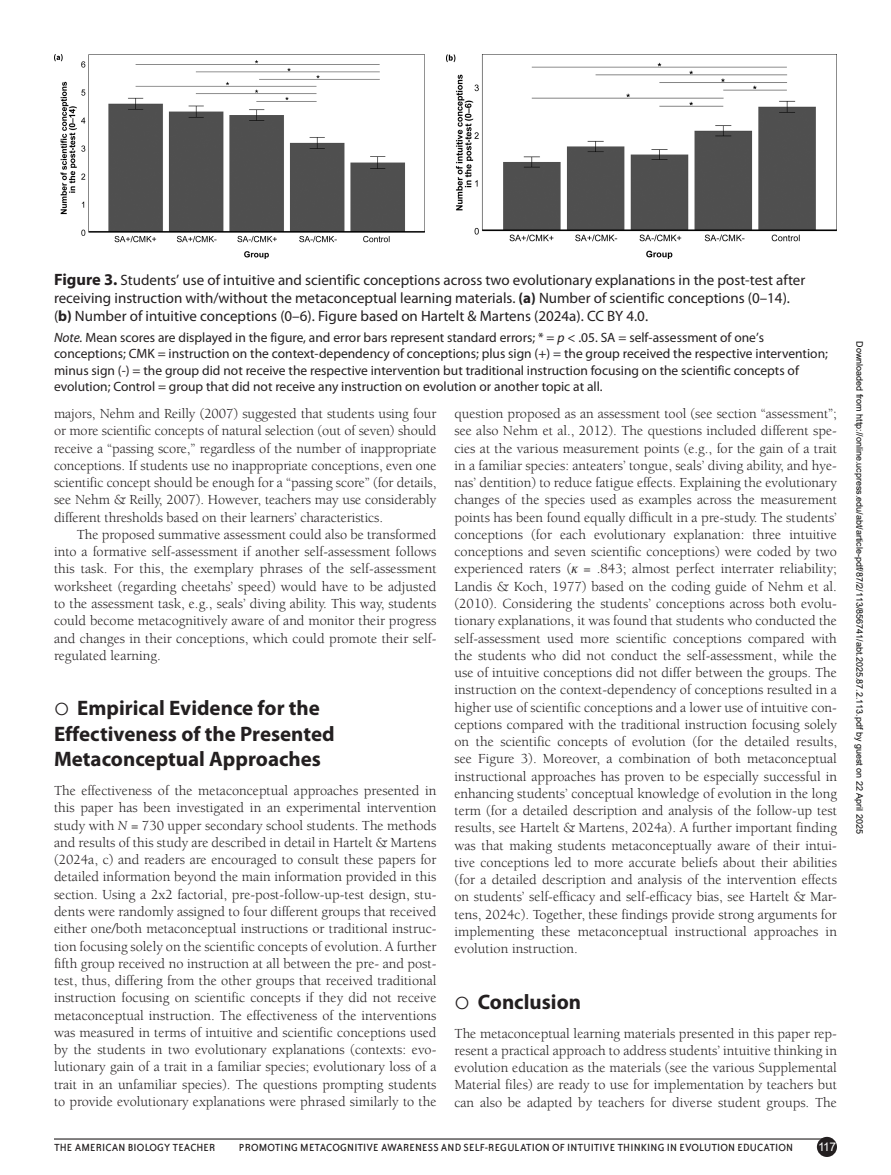
<style>
.page{position:relative;width:891px;height:1175px;background:#fff}
.page>*{position:absolute;margin:0;border:0;box-sizing:border-box;transform-origin:0 0}
.t1{font:700 21px/25.5px "Myriad Pro";color:#231f20}
.CP{font:15px/18px "Myriad Pro";color:#231f20}
.TEXT{font:14.25px/17.2px "Berkeley Std";color:#231f20;text-align:justify}
.TEXT_IND{font:14.25px/17.2px "Berkeley Std";color:#231f20;text-align:justify}
.CP-2{font:13.5px/16.5px "Myriad Pro";color:#231f20}
.t2{font:12px "Bailey Sans ITC";letter-spacing:.015em;color:#231f20}
.t3{font:12px "Arial";color:#fff}
.t4{font:9px "Arial";color:#000}
.s1{font-weight:700;font-size:16.5px}
.s2{font-weight:700}
.s3{font-style:italic}
.s4{font-family:"Times New Roman";font-style:italic}
</style>
<div class="page">
<div style="left:817px;top:1136px;width:20px;height:20px;background:#231f20;border-radius:50%"></div>
<hr style="left:54px;top:1138px;width:777px;height:1px;background:#231f20">
<img style="left:54px;top:54px;width:370px;height:205px">
<img style="left:446px;top:54px;width:391px;height:205px">
<p class="CP" style="left:54px;top:270px;width:753px"><span class="s1">Figure 3.</span> Students’ use of intuitive and scientific conceptions across two evolutionary explanations in the post-test after receiving instruction with/without the metaconceptual learning materials. <span class="s2">(a)</span> Number of scientific conceptions (0–14). (<span class="s2">b)</span> Number of intuitive conceptions (0–6). Figure based on Hartelt &amp; Martens (2024a). CC BY 4.0.</p>
<p class="CP-2" style="left:54px;top:328px;width:775px"><span class="s3">Note.</span> Mean scores are displayed in the figure, and error bars represent standard errors; * = <span class="s3">p</span> &lt; .05. SA = self-assessment of one’s conceptions; CMK = instruction on the context-dependency of conceptions; plus sign (+) = the group received the respective intervention; minus sign (-) = the group did not receive the respective intervention but traditional instruction focusing on the scientific concepts of evolution; Control = group that did not receive any instruction on evolution or another topic at all.</p>
<p class="t4" style="left:863px;top:341px;width:494px;rotate:90deg">Downloaded from http://online.ucpress.edu/abt/article-pdf/87/2/113/856741/abt.2025.87.2.113.pdf by guest on 22 April 2025</p>
<p class="TEXT" style="left:54px;top:405px;width:384px">majors, Nehm and Reilly (2007) suggested that students using four or more scientific concepts of natural selection (out of seven) should receive a “passing score,” regardless of the number of inappropriate conceptions. If students use no inappropriate conceptions, even one scientific concept should be enough for a “passing score” (for details, see Nehm &amp; Reilly, 2007). However, teachers may use considerably different thresholds based on their learners’ characteristics.</p>
<p class="TEXT_IND" style="left:54px;top:526px;width:384px;text-indent:23px">The proposed summative assessment could also be transformed into a formative self-assessment if another self-assessment follows this task. For this, the exemplary phrases of the self-assessment worksheet (regarding cheetahs’ speed) would have to be adjusted to the assessment task, e.g., seals’ diving ability. This way, students could become metacognitively aware of and monitor their progress and changes in their conceptions, which could promote their self&shy;regulated learning.</p>
<p class="t1" style="left:54px;top:694px;width:282px;text-indent:23px">Empirical Evidence for the<br>Effectiveness of the Presented<br>Metaconceptual Approaches</p>
<p class="TEXT" style="left:54px;top:782px;width:384px">The effectiveness of the metaconceptual approaches presented in this paper has been investigated in an experimental intervention study with <span class="s3">N</span> = 730 upper secondary school students. The methods and results of this study are described in detail in Hartelt &amp; Martens (2024a, c) and readers are encouraged to consult these papers for detailed information beyond the main information provided in this section. Using a 2x2 factorial, pre-post-follow-up-test design, stu&shy;dents were randomly assigned to four different groups that received either one/both metaconceptual instructions or traditional instruc&shy;tion focusing solely on the scientific concepts of evolution. A further fifth group received no instruction at all between the pre- and post&shy;test, thus, differing from the other groups that received traditional instruction focusing on scientific concepts if they did not receive metaconceptual instruction. The effectiveness of the interventions was measured in terms of intuitive and scientific conceptions used by the students in two evolutionary explanations (contexts: evo&shy;lutionary gain of a trait in a familiar species; evolutionary loss of a trait in an unfamiliar species). The questions prompting students to provide evolutionary explanations were phrased similarly to the</p>
<p class="TEXT" style="left:454px;top:405px;width:384px">question proposed as an assessment tool (see section “assessment”; see also Nehm et al., 2012). The questions included different spe&shy;cies at the various measurement points (e.g., for the gain of a trait in a familiar species: anteaters’ tongue, seals’ diving ability, and hye&shy;nas’ dentition) to reduce fatigue effects. Explaining the evolutionary changes of the species used as examples across the measurement points has been found equally difficult in a pre-study. The students’ conceptions (for each evolutionary explanation: three intuitive conceptions and seven scientific conceptions) were coded by two experienced raters (<span class="s4">ĸ</span> = .843; almost perfect interrater reliability; Landis &amp; Koch, 1977) based on the coding guide of Nehm et al. (2010). Considering the students’ conceptions across both evolu&shy;tionary explanations, it was found that students who conducted the self-assessment used more scientific conceptions compared with the students who did not conduct the self-assessment, while the use of intuitive conceptions did not differ between the groups. The instruction on the context-dependency of conceptions resulted in a higher use of scientific conceptions and a lower use of intuitive con&shy;ceptions compared with the traditional instruction focusing solely on the scientific concepts of evolution (for the detailed results, see Figure 3). Moreover, a combination of both metaconceptual instructional approaches has proven to be especially successful in enhancing students’ conceptual knowledge of evolution in the long term (for a detailed description and analysis of the follow-up test results, see Hartelt &amp; Martens, 2024a). A further important finding was that making students metaconceptually aware of their intui&shy;tive conceptions led to more accurate beliefs about their abilities (for a detailed description and analysis of the intervention effects on students’ self-efficacy and self-efficacy bias, see Hartelt &amp; Mar&shy;tens, 2024c). Together, these findings provide strong arguments for implementing these metaconceptual instructional approaches in evolution instruction.</p>
<p class="t1" style="left:478px;top:987px;width:105px">Conclusion</p>
<p class="TEXT" style="left:454px;top:1024px;width:384px">The metaconceptual learning materials presented in this paper rep&shy;resent a practical approach to address students’ intuitive thinking in evolution education as the materials (see the various Supplemental Material files) are ready to use for implementation by teachers but can also be adapted by teachers for diverse student groups. The</p>
<p class="t2" style="left:54px;top:1141px;width:163px">THE AMERICAN BIOLOGY TEACHER</p>
<p class="t2" style="left:239px;top:1141px;width:14px">PROMOTING</p>
<p class="t2" style="left:300px;top:1141px;width:16px">METACOGNITI</p>
<p class="t2" style="left:367px;top:1141px;width:38px">VE AWARENE</p>
<p class="t2" style="left:428px;top:1141px;width:94px">SS AN D SELF-REGULATION</p>
<p class="t2" style="left:552px;top:1141px;width:166px">OF INTUITIVE THIN KING IN EVOLUTION</p>
<p class="t2" style="left:737px;top:1141px;width:27px">EDUCATION</p>
<p class="t3" style="left:818px;top:1138px;width:20px">117</p>
</div>
